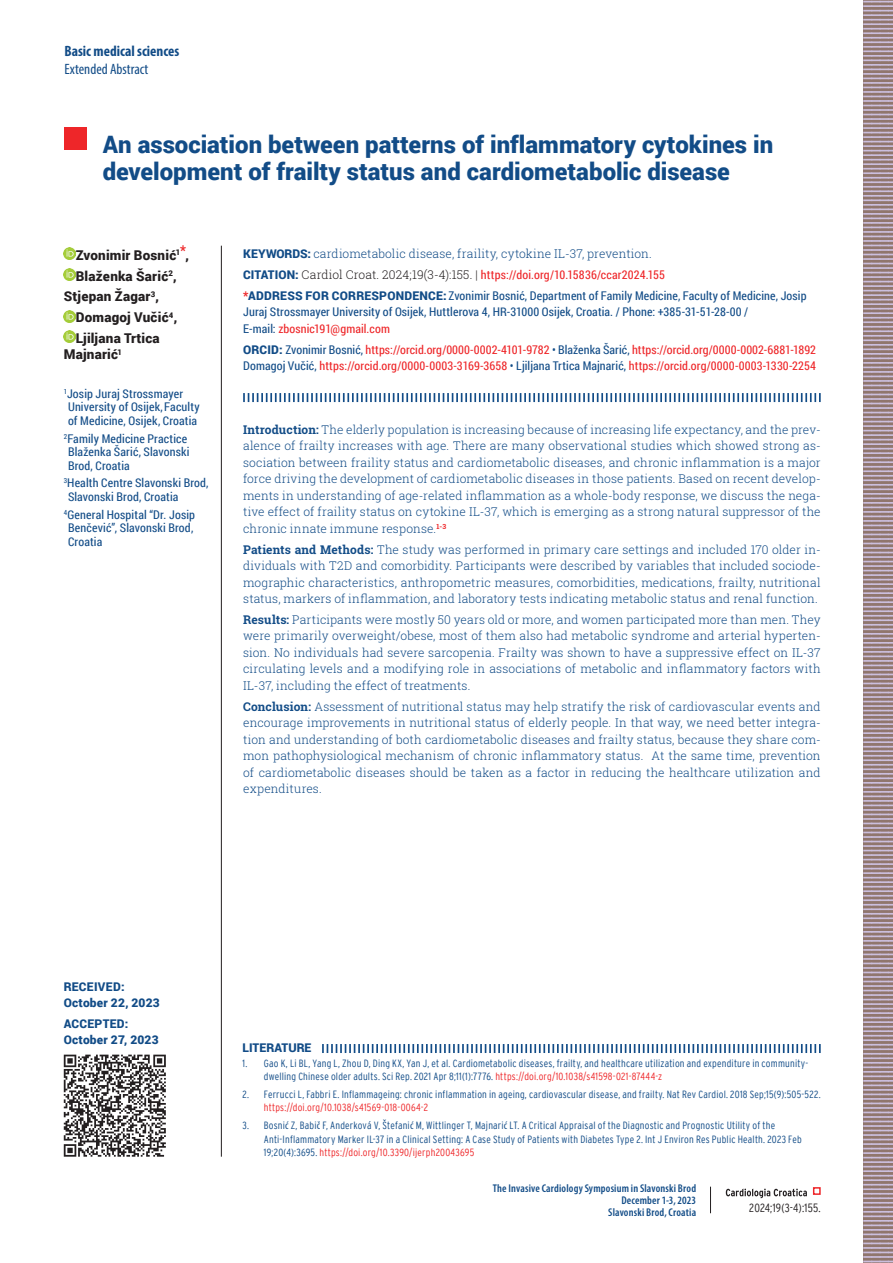
<style>
.page{position:relative;width:893px;height:1263px;background:#fff}
.page>*{position:absolute;margin:0;border:0;box-sizing:border-box;transform-origin:0 0}
.t1{font:900 24px/27px "Roboto";color:#124c87}
.t2{font:700 condensed 15px "Myriad Pro";color:#124c87}
.t3{font:condensed 15px "Myriad Pro";color:#124c87}
.t4{font:900 13.5px "Roboto";letter-spacing:.015em;color:#231f20}
.t5{font:300 12px/16.5px "Roboto Slab";letter-spacing:.01em;color:#124c87;text-align:justify}
.t6{font:12px/13.5px "Roboto Condensed";letter-spacing:.01em;color:#124c87}
.t7{font:12px/16.5px "Roboto Condensed";letter-spacing:.01em;color:#ee2629}
.t8{font:900 12px/16.5px "Roboto";letter-spacing:.02em;color:#124c87}
.t9{font:300 condensed 12px "Interstate";letter-spacing:.015em;color:#231f20}
.t10{font:600 condensed 11.25px/12px "Myriad Pro";letter-spacing:.015em;color:#124c87;text-align:right}
.t11{font:300 condensed 10.5px/13.5px "Interstate";letter-spacing:.02em;color:#124c87}
.t12{font:300 condensed 10.5px "Interstate";letter-spacing:.025em;color:#ee2629}
.s1{font-family:"Roboto";font-weight:900}
.s2{font-family:"Roboto";font-weight:900;color:#124c87}
.s3{font-family:"Roboto Slab";font-weight:300;color:#231f20}
.s4{color:#ee2629}
.s5{color:#124c87}
.s6{font-weight:700}
.s7{font-family:"Myriad Pro";font-weight:400;font-size:11.25px}
</style>
<div class="page">
<svg style="left:726px;top:1188px;width:81px;height:10px"></svg>
<div style="left:813px;top:1187px;width:8px;height:8px;border:2px solid #ee2629"></div>
<svg style="left:710px;top:1187px;width:1px;height:26px"></svg>
<svg style="left:863px;top:0;width:30px;height:1263px;background:#a59095"></svg>
<div style="left:65px;top:128px;width:22px;height:22px;background:#ee2629"></div>
<svg style="left:64px;top:248px;width:12px;height:12px"></svg>
<svg style="left:64px;top:269px;width:12px;height:12px"></svg>
<svg style="left:64px;top:310px;width:12px;height:12px"></svg>
<svg style="left:64px;top:331px;width:12px;height:12px"></svg>
<hr style="left:221px;top:246px;width:1px;height:911px;background:#231f20">
<svg style="left:243px;top:393px;width:578px;height:9px"></svg>
<svg style="left:322px;top:1044px;width:499px;height:9px"></svg>
<svg style="left:64px;top:1055px;width:102px;height:102px"></svg>
<p class="t2" style="left:65px;top:42px;width:116px">Basic medical sciences</p>
<p class="t3" style="left:65px;top:60px;width:85px">Extended Abstract</p>
<h1 class="t1" style="left:103px;top:130px;width:672px">An association between patterns of inflammatory cytokines in development of frailty status and cardiometabolic disease</h1>
<p class="t4" style="left:76px;top:245px;width:115px">Zvonimir Bosnić<sup>1</sup><sup>*</sup>,</p>
<p class="t4" style="left:76px;top:266px;width:103px">Blaženka Šarić<sup>2</sup>,</p>
<p class="t4" style="left:64px;top:287px;width:97px">Stjepan Žagar<sup>3</sup>,</p>
<p class="t4" style="left:76px;top:308px;width:103px">Domagoj Vučić<sup>4</sup>,</p>
<p class="t4" style="left:76px;top:328px;width:85px">Ljiljana Trtica</p>
<p class="t4" style="left:64px;top:345px;width:60px">Majnarić<sup>1</sup></p>
<p class="t6" style="left:68px;top:386px;width:133px;text-indent:-4px"><sup>1</sup>Josip Juraj Strossmayer<br>University of Osijek, Faculty of Medicine, Osijek, Croatia</p>
<p class="t6" style="left:68px;top:431px;width:123px;text-indent:-4px"><sup>2</sup>Family Medicine Practice<br>Blaženka Šarić, Slavonski<br>Brod, Croatia</p>
<p class="t6" style="left:68px;top:476px;width:142px;text-indent:-4px"><sup>3</sup>Health Centre Slavonski Brod,<br>Slavonski Brod, Croatia</p>
<p class="t6" style="left:68px;top:507px;width:129px;text-indent:-4px"><sup>4</sup>General Hospital “Dr. Josip<br>Benčević”, Slavonski Brod,<br>Croatia</p>
<p class="t5" style="left:243px;top:245px;width:410px"><span class="s1">KEYWORDS:</span> cardiometabolic disease, fraility, cytokine IL-37, prevention.</p>
<p class="t7" style="left:243px;top:266px;width:423px"><span class="s2">CITATION:</span> <span class="s3">Cardiol Croat. 2024;19(3-4):155. |</span> https://doi.org/10.15836/ccar2024.155</p>
<p class="t8" style="left:243px;top:287px;width:22px"><span class="s4">*</span>Address</p>
<p class="t8" style="left:306px;top:287px;width:35px">for corres</p>
<p class="t8" style="left:379px;top:287px;width:17px">pondence</p>
<p class="t6" style="left:243px;top:287px;width:565px;line-height:16.5px;text-indent:200px"><span class="s1">:</span> Zvonimir Bosnić, Department of Family Medicine, Faculty of Medicine, Josip<br>Juraj Strossmayer University of Osijek, Huttlerova 4, HR-31000 Osijek, Croatia. / Phone: +385-31-51-28-00 /<br>E-mail: <span class="s4">zbosnic191@gmail.com</span></p>
<p class="t7" style="left:243px;top:341px;width:574px"><span class="s2">ORCID:</span> <span class="s5">Zvonimir Bosnić,</span> https://orcid.org/0000-0002-4101-9782 <span class="s5">• Blaženka Šarić,</span> https://orcid.org/0000-0002-6881-1892<br><span class="s5">Domagoj Vučić,</span> https://orcid.org/0000-0003-3169-3658 <span class="s5">• Ljiljana Trtica Majnarić,</span> https://orcid.org/0000-0003-1330-2254</p>
<p class="t5" style="left:243px;top:421px;width:579px"><span class="s6">Introduction:</span> The elderly population is increasing because of increasing life expectancy, and the prev&shy;alence of frailty increases with age. There are many observational studies which showed strong as&shy;sociation between fraility status and cardiometabolic diseases, and chronic inflammation is a major force driving the development of cardiometabolic diseases in those patients. Based on recent develop&shy;ments in understanding of age-related inflammation as a whole-body response, we discuss the nega&shy;tive effect of fraility status on cytokine IL-37, which is emerging as a strong natural suppressor of the chronic innate immune response.<sup>1-3</sup></p>
<p class="t5" style="left:243px;top:541px;width:579px"><span class="s6">Patients and Methods:</span> The study was performed in primary care settings and included 170 older in&shy;dividuals with T2D and comorbidity. Participants were described by variables that included sociode&shy;mographic characteristics, anthropometric measures, comorbidities, medications, frailty, nutritional status, markers of inflammation, and laboratory tests indicating metabolic status and renal function.</p>
<p class="t5" style="left:243px;top:611px;width:579px"><span class="s6">Results:</span> Participants were mostly 50 years old or more, and women participated more than men. They were primarily overweight/obese, most of them also had metabolic syndrome and arterial hyperten&shy;sion. No individuals had severe sarcopenia. Frailty was shown to have a suppressive effect on IL-37 circulating levels and a modifying role in associations of metabolic and inflammatory factors with IL-37, including the effect of treatments.</p>
<p class="t5" style="left:243px;top:698px;width:579px"><span class="s6">Conclusion:</span> Assessment of nutritional status may help stratify the risk of cardiovascular events and encourage improvements in nutritional status of elderly people. In that way, we need better integra&shy;tion and understanding of both cardiometabolic diseases and frailty status, because they share com&shy;mon pathophysiological mechanism of chronic inflammatory status. At the same time, prevention of cardiometabolic diseases should be taken as a factor in reducing the healthcare utilization and expenditures.</p>
<p class="t8" style="left:64px;top:978px;width:98px">Received:<br>October 22, 2023</p>
<p class="t8" style="left:64px;top:1015px;width:17px">Acce</p>
<p class="t8" style="left:95px;top:1015px;width:17px">pted</p>
<p class="t8" style="left:64px;top:1015px;width:96px;text-indent:61px">:<br>October 27, 2023</p>
<p class="t8" style="left:243px;top:1039px;width:70px">LITERATURE</p>
<p class="t11" style="left:264px;top:1056px;width:546px;text-indent:-21px">1. Gao K, Li BL, Yang L, Zhou D, Ding KX, Yan J, et al. Cardiometabolic diseases, frailty, and healthcare utilization and expenditure in community&shy;dwelling Chinese older adults. Sci Rep. 2021 Apr 8;11(1):7776. <span class="s4">https://doi.org/10.1038/s41598-021-87444-z</span></p>
<p class="t11" style="left:243px;top:1087px;width:579px">2. Ferrucci L, Fabbri E. Inflammageing: chronic inflammation in ageing, cardiovascular disease, and frailty. Nat Rev Cardiol. 2018 Sep;15(9):505-522.</p>
<p class="t12" style="left:264px;top:1102px;width:166px">https://doi.org/10.1038/s41569-018-0064-2</p>
<p class="t11" style="left:264px;top:1118px;width:539px;text-indent:-21px">3. Bosni<span class="s7">ć</span> Z, Babi<span class="s7">č</span> F, Anderková V, Štefani<span class="s7">ć</span> M, Wittlinger T, Majnari<span class="s7">ć</span> LT. A Critical Appraisal of the Diagnostic and Prognostic Utility of the<br>Anti-Inflammatory Marker IL-37 in a Clinical Setting: A Case Study of Patients with Diabetes Type 2. Int J Environ Res Public Health. 2023 Feb<br>19;20(4):3695. <span class="s4">https://doi.org/10.3390/ijerph20043695</span></p>
<p class="t10" style="left:493px;top:1182px;width:205px">The Invasive Cardiology Symposium in Slavonski Brod<br>December 1-3, 2023<br>Slavonski Brod, Croatia</p>
<p class="t9" style="left:749px;top:1201px;width:73px">2024;19(3-4):155.</p>
</div>
